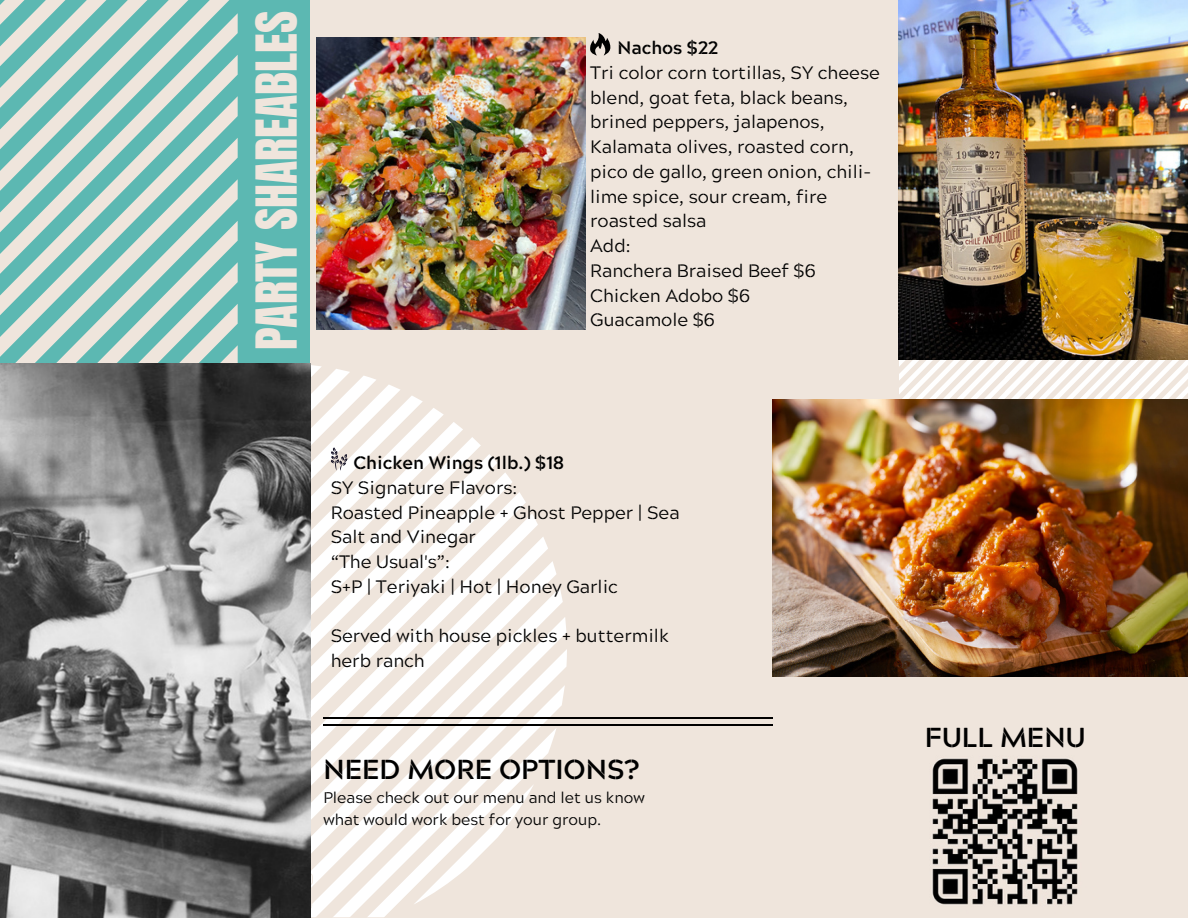
<style>
.page{position:relative;width:1188px;height:918px;background:#efe5dc}
.page>*{position:absolute;margin:0;border:0;box-sizing:border-box;transform-origin:0 0}
.t1{font:48px "Anton";color:#efe5dc}
.t2{font:700 27.45px "Acherus Militant 1";color:#000}
.t3{font:18px/24.8px "Acherus Militant 1";color:#000}
.t4{font:15.45px/21.3px "Acherus Militant 1";color:#000}
.s1{font-weight:700}
</style>
<div class="page">
<svg style="left:310px;top:363px;width:257px;height:555px"></svg>
<div style="left:0;top:0;width:310px;height:368px;background:#5cb8b2"></div>
<svg style="left:0;top:0;width:238px;height:363px"></svg>
<svg style="left:310px;top:873px;width:3px;height:37px"></svg>
<img style="left:0;top:363px;width:310px;height:555px">
<svg style="left:899px;top:360px;width:289px;height:40px"></svg>
<img style="left:317px;top:38px;width:269px;height:292px">
<svg style="left:590px;top:33px;width:20px;height:22px"></svg>
<img style="left:772px;top:400px;width:416px;height:277px">
<svg style="left:331px;top:447px;width:17px;height:24px"></svg>
<img style="left:932px;top:758px;width:146px;height:147px">
<img style="left:899px;top:0;width:289px;height:360px">
<hr style="left:323px;top:717px;width:449px;height:2px;background:#000">
<hr style="left:323px;top:724px;width:449px;height:2px;background:#000">
<p class="t1" style="left:242px;top:350px;width:341px;rotate:-90deg">PARTY SHAREABLES</p>
<p class="t3" style="left:590px;top:37px;width:291px;text-indent:27px"><span class="s1">Nachos $22<br></span>Tri color corn tortillas, SY cheese blend, goat feta, black beans, brined peppers, jalapenos,<br>Kalamata olives, roasted corn, pico de gallo, green onion, chili&shy;lime spice, sour cream, fire roasted salsa<br>Add:<br>Ranchera Braised Beef $6<br>Chicken Adobo $6<br>Guacamole $6</p>
<h3 class="t3" style="left:331px;top:452px;width:350px;text-indent:23px"><span class="s1">Chicken Wings (1lb.) $18<br></span>SY Signature Flavors:<br>Roasted Pineapple + Ghost Pepper | Sea<br>Salt and Vinegar<br>“The Usual's”:<br>S+P | Teriyaki | Hot | Honey Garlic</h3>
<p class="t3" style="left:331px;top:625px;width:340px">Served with house pickles + buttermilk herb ranch</p>
<h3 class="t2" style="left:323px;top:759px;width:317px">NEED MORE OPTIONS?</h3>
<h2 class="t4" style="left:323px;top:789px;width:323px">Please check out our menu and let us know what would work best for your group.</h2>
<h3 class="t2" style="left:925px;top:727px;width:162px">FULL MENU</h3>
</div>
